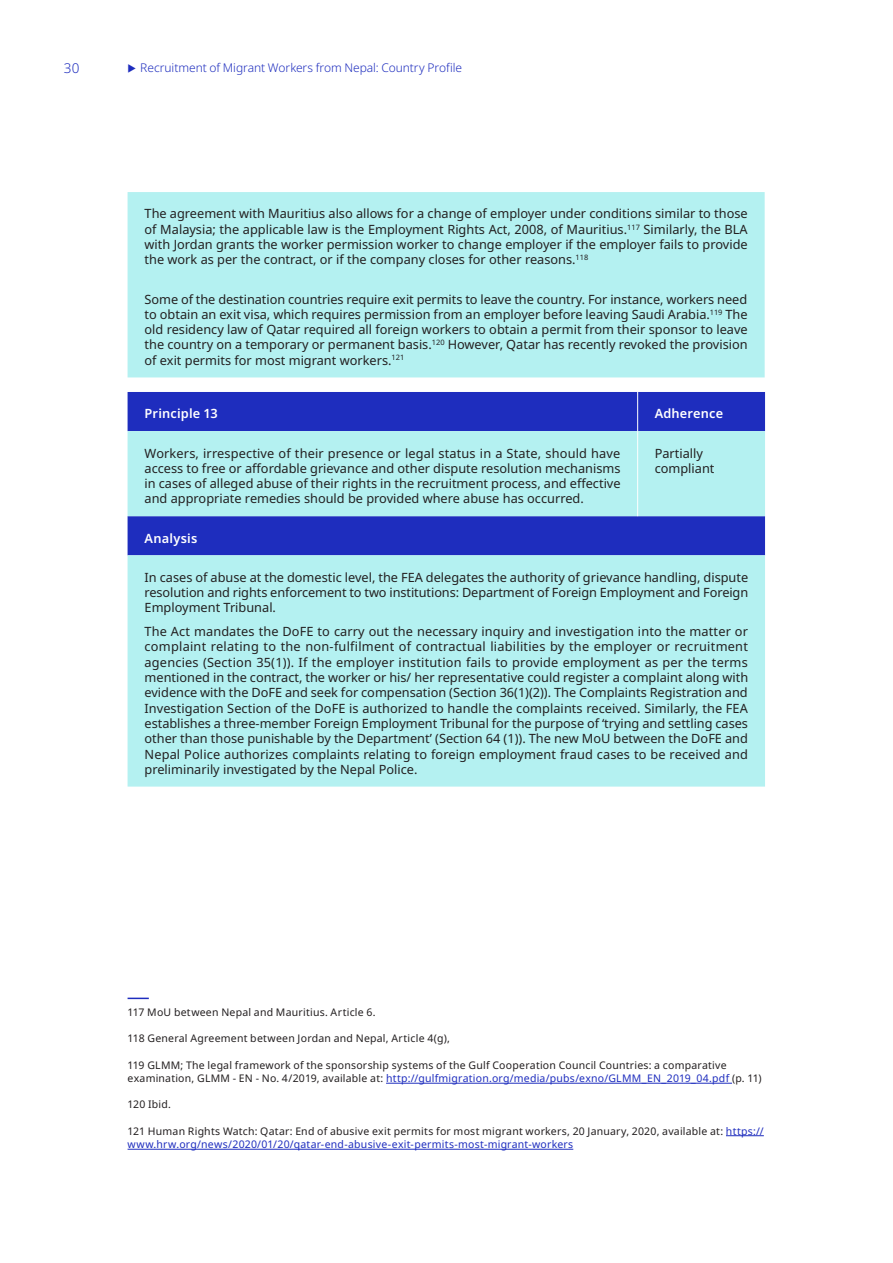
<style>
.page{position:relative;width:893px;height:1263px;background:#fff}
.page>*{position:absolute;margin:0;border:0;box-sizing:border-box;transform-origin:0 0}
.t1{font:300 13.5px "Noto Sans";color:#1e2dbe}
.Table_text_left_alig{font:12.75px/15.3px "Noto Sans";color:#231f20;text-align:justify}
.Table_subtitle_left{font:600 12.75px "Noto Sans";letter-spacing:.015em;color:#fff}
.t2{font:300 12px "Noto Sans";letter-spacing:-.005em;color:#1e2dbe}
.Footnotes{font:10.5px/13.5px "Noto Sans";letter-spacing:.02em;color:#231f20}
.s1{color:#1e2dbe}
</style>
<div class="page">
<div style="left:128px;top:192px;width:637px;height:185px;background:#b4f1f1"></div>
<div style="left:128px;top:392px;width:637px;height:39px;background:#1e2dbe"></div>
<svg style="left:128px;top:431px;width:637px;height:356px;fill:#b4f1f1"></svg>
<hr style="left:637px;top:392px;width:1px;height:39px;background:#fff">
<hr style="left:637px;top:431px;width:1px;height:85px;background:#fff">
<svg style="left:128px;top:998px;width:21px;height:1px"></svg>
<hr style="left:386px;top:1083px;width:346px;height:1px;background:#1e2dbe">
<hr style="left:726px;top:1135px;width:38px;height:1px;background:#1e2dbe">
<hr style="left:128px;top:1149px;width:445px;height:1px;background:#1e2dbe">
<p class="t1" style="left:64px;top:59px;width:17px">30</p>
<p class="t2" style="left:140px;top:60px;width:323px">Recruitment of Migrant Workers from Nepal: Country Profile</p>
<p class="Table_text_left_alig" style="left:145px;top:206px;width:605px">The agreement with Mauritius also allows for a change of employer under conditions similar to those of Malaysia; the applicable law is the Employment Rights Act, 2008, of Mauritius.<sup>117</sup> Similarly, the BLA with Jordan grants the worker permission worker to change employer if the employer fails to provide the work as per the contract, or if the company closes for other reasons.<sup>118</sup></p>
<p class="Table_text_left_alig" style="left:145px;top:292px;width:605px">Some of the destination countries require exit permits to leave the country. For instance, workers need to obtain an exit visa, which requires permission from an employer before leaving Saudi Arabia.<sup>119</sup> The old residency law of Qatar required all foreign workers to obtain a permit from their sponsor to leave the country on a temporary or permanent basis.<sup>120</sup> However, Qatar has recently revoked the provision of exit permits for most migrant workers.<sup>121</sup></p>
<p class="Table_subtitle_left" style="left:145px;top:405px;width:75px">Principle 13</p>
<p class="Table_subtitle_left" style="left:655px;top:405px;width:70px">Adherence</p>
<p class="Table_text_left_alig" style="left:145px;top:445px;width:478px">Workers, irrespective of their presence or legal status in a State, should have access to free or affordable grievance and other dispute resolution mechanisms in cases of alleged abuse of their rights in the recruitment process, and effective and appropriate remedies should be provided where abuse has occurred.</p>
<p class="Table_text_left_alig" style="left:655px;top:445px;width:61px">Partially compliant</p>
<p class="Table_subtitle_left" style="left:145px;top:529px;width:54px">Analysis</p>
<p class="Table_text_left_alig" style="left:145px;top:570px;width:605px">In cases of abuse at the domestic level, the FEA delegates the authority of grievance handling, dispute resolution and rights enforcement to two institutions: Department of Foreign Employment and Foreign Employment Tribunal.</p>
<p class="Table_text_left_alig" style="left:145px;top:624px;width:605px">The Act mandates the DoFE to carry out the necessary inquiry and investigation into the matter or complaint relating to the non-fulfilment of contractual liabilities by the employer or recruitment agencies (Section 35(1)). If the employer institution fails to provide employment as per the terms mentioned in the contract, the worker or his/ her representative could register a complaint along with evidence with the DoFE and seek for compensation (Section 36(1)(2)). The Complaints Registration and Investigation Section of the DoFE is authorized to handle the complaints received. Similarly, the FEA establishes a three-member Foreign Employment Tribunal for the purpose of ‘trying and settling cases other than those punishable by the Department’ (Section 64 (1)). The new MoU between the DoFE and Nepal Police authorizes complaints relating to foreign employment fraud cases to be received and preliminarily investigated by the Nepal Police.</p>
<p class="Footnotes" style="left:128px;top:1006px;width:250px">117 MoU between Nepal and Mauritius. Article 6.</p>
<p class="Footnotes" style="left:128px;top:1032px;width:324px">118 General Agreement between Jordan and Nepal, Article 4(g),</p>
<p class="Footnotes" style="left:128px;top:1058px;width:636px">119 GLMM; The legal framework of the sponsorship systems of the Gulf Cooperation Council Countries: a comparative examination, GLMM - EN - No. 4/2019, available at: <span class="s1">http://gulfmigration.org/media/pubs/exno/GLMM_EN_2019_04.pdf</span> (p. 11)</p>
<p class="Footnotes" style="left:128px;top:1098px;width:45px">120 Ibid.</p>
<p class="Footnotes" style="left:128px;top:1124px;width:638px">121 Human Rights Watch: Qatar: End of abusive exit permits for most migrant workers, 20 January, 2020, available at: <span class="s1">https:// www.hrw.org/news/2020/01/20/qatar-end-abusive-exit-permits-most-migrant-workers</span></p>
</div>
